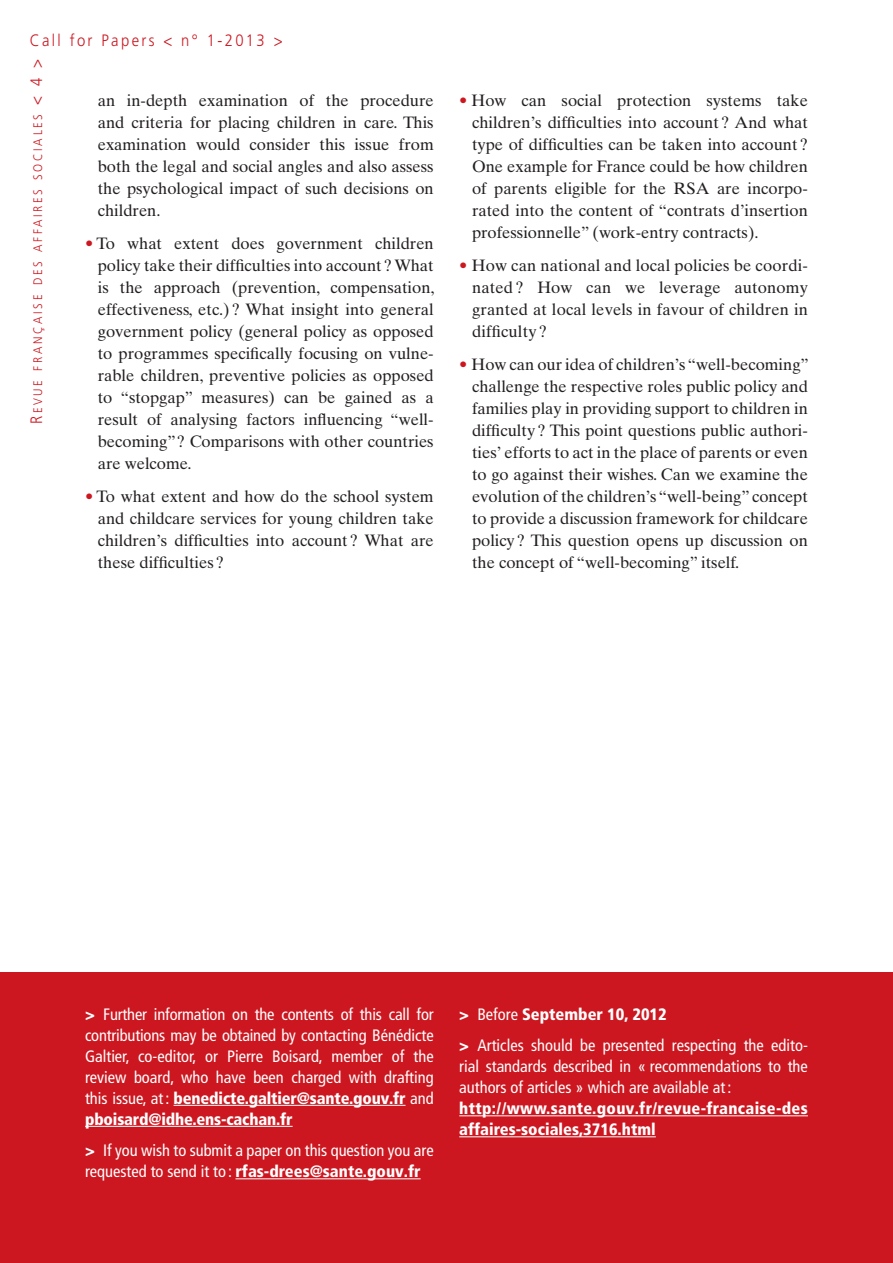
<style>
.page{position:relative;width:893px;height:1263px;background:#fff}
.page>*{position:absolute;margin:0;border:0;box-sizing:border-box;transform-origin:0 0}
.courant{font:16.5px/22px "Times Ten";color:#231f20;text-align:justify}
.courant-2{font:condensed 16.5px/21px "Frutiger";color:#fff;text-align:justify}
.courant-3{font:900 condensed 16.5px/21px "Frutiger";letter-spacing:.02em;color:#fff}
.t1{font:300 16.5px "Frutiger";letter-spacing:.16em;color:#cc1720;scale:.9 1}
.courant-4{font:900 condensed 16.5px "Frutiger";color:#fff}
.t2{font:300 12.3px "Frutiger";letter-spacing:.24em;color:#cc1720;scale:.9 1}
.s1{font-size:16.5px}
.s2{color:#cc1720}
.s3{font-weight:900}
.s4{font-style:inherit}
.s5{font-weight:400}
</style>
<div class="page">
<div style="left:0;top:973px;width:893px;height:290px;background:#cc1720"></div>
<hr style="left:174px;top:1105px;width:231px;height:1px;background:#fff">
<hr style="left:85px;top:1126px;width:208px;height:1px;background:#fff">
<hr style="left:235px;top:1178px;width:186px;height:1px;background:#fff">
<hr style="left:459px;top:1115px;width:349px;height:1px;background:#fff">
<hr style="left:459px;top:1136px;width:197px;height:1px;background:#fff">
<p class="t1" style="left:30px;top:31px;width:282px">Call for Papers &lt; n° 1-2013 &gt;</p>
<p class="t2" style="left:31px;top:424px;width:407px;rotate:-90deg"><span class="s1">R</span>evue fr ançaise des affair es sociales <span class="s1">&lt; 4 &gt;</span></p>
<p class="courant" style="left:98px;top:89px;width:337px">an in-depth examination of the procedure and criteria for placing children in care. This examination would consider this issue from both the legal and social angles and also assess the psychological impact of such decisions on children.</p>
<p class="courant" style="left:98px;top:232px;width:338px;text-indent:-13px"><span class="s2">•</span> To what extent does government children policy take their difficulties into account? What is the approach (prevention, compensation, effectiveness, etc.) ? What insight into general government policy (general policy as opposed to programmes specifically focusing on vulne&shy;rable children, preventive policies as opposed to “stopgap” measures) can be gained as a result of analysing factors influencing “well&shy;becoming”? Comparisons with other countries are welcome.</p>
<p class="courant" style="left:98px;top:485px;width:337px;text-indent:-13px"><span class="s2">•</span> To what extent and how do the school system and childcare services for young children take children’s difficulties into account? What are these difficulties ?</p>
<p class="courant" style="left:472px;top:89px;width:337px;text-indent:-13px"><span class="s2">•</span> How can social protection systems take children’s difficulties into account ? And what type of difficulties can be taken into account ?<br>One example for France could be how children of parents eligible for the RSA are incorpo&shy;rated into the content of “contrats d’insertion professionnelle” (work-entry contracts).</p>
<p class="courant" style="left:472px;top:254px;width:337px;text-indent:-13px"><span class="s2">•</span> How can national and local policies be coordi&shy;nated ? How can we leverage autonomy granted at local levels in favour of children in difficulty ?</p>
<p class="courant" style="left:472px;top:353px;width:338px;text-indent:-13px"><span class="s2">•</span> How can our idea of children’s “well-becoming” challenge the respective roles public policy and families play in providing support to children in difficulty ? This point questions public authori&shy;ties’ efforts to act in the place of parents or even to go against their wishes. Can we examine the evolution of the children’s “well-being” concept to provide a discussion framework for childcare policy ? This question opens up discussion on the concept of “well-becoming” itself.</p>
<p class="courant-2" style="left:85px;top:1003px;width:350px"><span class="s3">&gt;</span> Further information on the contents of this call for contributions may be obtained by contacting Bénédicte Galtier, co-editor, or Pierre Boisard, member of the review board, who have been charged with drafting this issue, at: <span class="s3">benedicte.galtier@sante.gouv.fr</span> and <span class="s3">pboisard@idhe.ens-cachan.fr</span></p>
<p class="courant-2" style="left:85px;top:1140px;width:350px"><span class="s3">&gt;</span> If you wish to submit a paper on this question you are requested to send it to : <span class="s3">rfas-drees@sante.gouv.fr</span></p>
<p class="courant-4" style="left:459px;top:1004px;width:209px"><span class="s4">&gt;</span> <span class="s5">Before</span> September 10, 2012</p>
<p class="courant-2" style="left:459px;top:1035px;width:350px"><span class="s3">&gt;</span> Articles should be presented respecting the edito&shy;rial standards described in « recommendations to the authors of articles » which are available at:</p>
<p class="courant-3" style="left:459px;top:1098px;width:350px">http://www.sante.gouv.fr/revue-francaise-des affaires-sociales,3716.html</p>
</div>
